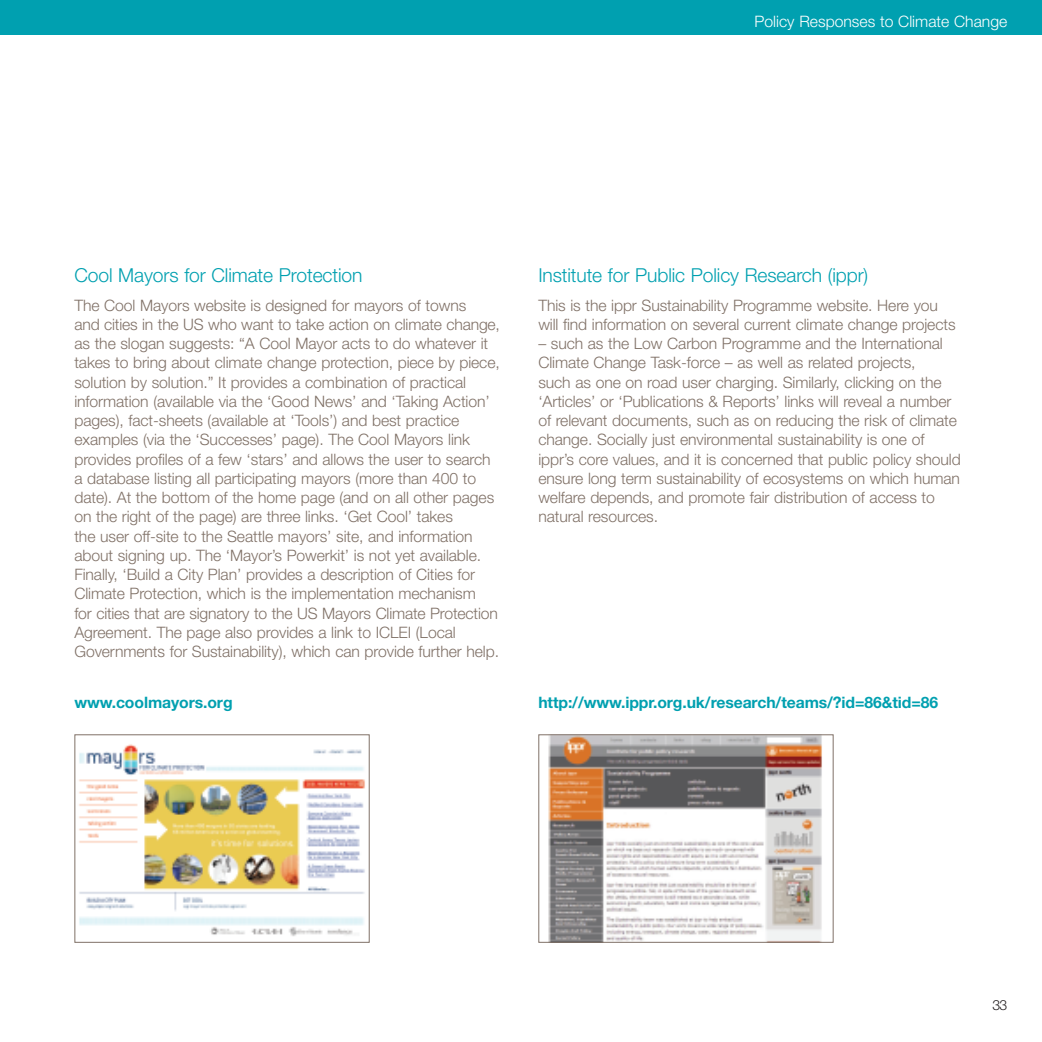
<style>
.page{position:relative;width:1042px;height:1042px;background:#fff}
.page>*{position:absolute;margin:0;border:0;box-sizing:border-box;transform-origin:0 0}
.t1{font:300 19.25px "Helvetica Neue";letter-spacing:-.005em;color:#00a0b0}
.t2{font:300 15.75px/19.2px "Helvetica Neue";letter-spacing:-.005em;color:#807167}
.t3{font:700 15.75px "Helvetica Neue";letter-spacing:-.005em;color:#00a0b0}
.t4{font:300 15.75px "Helvetica Neue";color:#fff}
.t5{font:300 14px "Helvetica Neue";color:#231f20}
</style>
<div class="page">
<div style="left:0;top:0;width:1042px;height:35px;background:#00a0b0"></div>
<img style="left:79px;top:744px;width:286px;height:192px">
<div style="left:74px;top:734px;width:296px;height:209px;border:1px solid #807167"></div>
<img style="left:548px;top:736px;width:274px;height:205px">
<div style="left:538px;top:734px;width:295px;height:209px;border:1px solid #807167"></div>
<p class="t4" style="left:754px;top:16px;width:254px">Policy Responses to Climate Change</p>
<p class="t1" style="left:74px;top:268px;width:289px">Cool Mayors for Climate Protection</p>
<p class="t2" style="left:74px;top:297px;width:427px">The Cool Mayors website is designed for mayors of towns<br>and cities in the US who want to take action on climate change, as the slogan suggests: “A Cool Mayor acts to do whatever it takes to bring about climate change protection, piece by piece, solution by solution.” It provides a combination of practical information (available via the ‘Good News’ and ‘Taking Action’ pages), fact-sheets (available at ‘Tools’) and best practice examples (via the ‘Successes’ page). The Cool Mayors link provides profiles of a few ‘stars’ and allows the user to search a database listing all participating mayors (more than 400 to date). At the bottom of the home page (and on all other pages on the right of the page) are three links. ‘Get Cool’ takes<br>the user off-site to the Seattle mayors’ site, and information about signing up. The ‘Mayor’s Powerkit’ is not yet available.<br>Finally, ‘Build a City Plan’ provides a description of Cities for Climate Protection, which is the implementation mechanism<br>for cities that are signatory to the US Mayors Climate Protection Agreement. The page also provides a link to ICLEI (Local Governments for Sustainability), which can provide further help.</p>
<p class="t3" style="left:74px;top:697px;width:160px">www.coolmayors.org</p>
<p class="t1" style="left:538px;top:268px;width:331px">Institute for Public Policy Research (ippr)</p>
<p class="t2" style="left:538px;top:297px;width:419px">This is the ippr Sustainability Programme website. Here you will find information on several current climate change projects</p>
<p class="t2" style="left:538px;top:335px;width:424px">– such as the Low Carbon Programme and the International Climate Change Task-force – as well as related projects,<br>such as one on road user charging. Similarly, clicking on the ‘Articles’ or ‘Publications &amp; Reports’ links will reveal a number of relevant documents, such as on reducing the risk of climate change. Socially just environmental sustainability is one of ippr’s core values, and it is concerned that public policy should ensure long term sustainability of ecosystems on which human welfare depends, and promote fair distribution of access to natural resources.</p>
<p class="t3" style="left:538px;top:697px;width:401px">http://www.ippr.org.uk/research/teams/?id=86&amp;tid=86</p>
<p class="t5" style="left:992px;top:1000px;width:16px">33</p>
</div>
